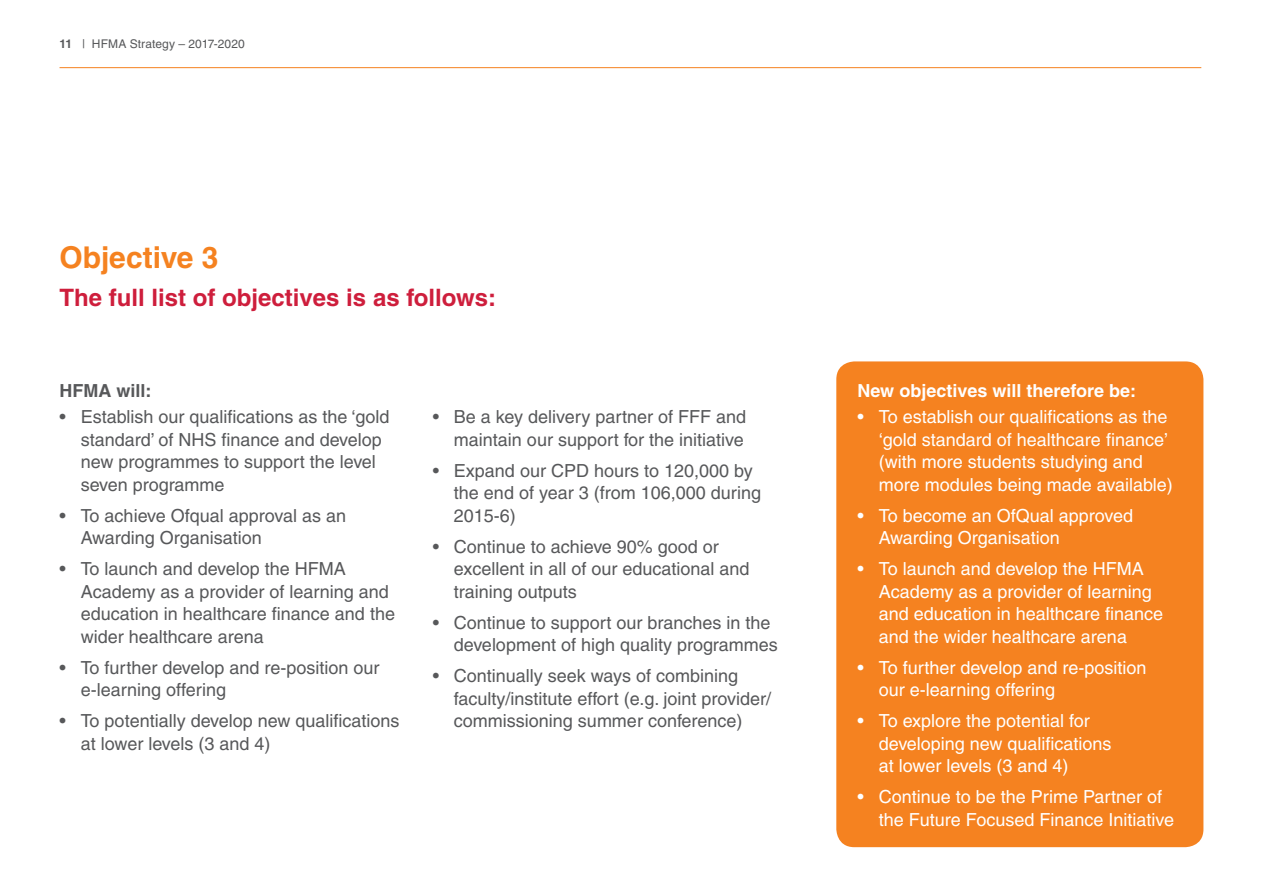
<style>
.page{position:relative;width:1263px;height:893px;background:#fff}
.page>*{position:absolute;margin:0;border:0;box-sizing:border-box;transform-origin:0 0}
.Main_heading{font:700 30px "Helvetica";color:#f58220}
.Sub_heading_1{font:700 24px "Helvetica";color:#ce1e3c}
.Body_copy{font:18px/22.5px "Helvetica";color:#57585a}
.Body_copy-2{font:18px/22.5px "Helvetica";color:#fff}
.Sub_heading_1-2{font:700 18px "Helvetica";color:#fff}
.Sub_heading_1-3{font:700 18px "Helvetica";color:#57585a}
.t1{font:12px "Helvetica";letter-spacing:.01em;color:#57585a}
.s1{font-weight:700}
</style>
<div class="page">
<hr style="left:60px;top:67px;width:1141px;height:1px;background:#f58220">
<div style="left:836px;top:361px;width:367px;height:486px;background:#f58220;border-radius:18px"></div>
<p class="t1" style="left:60px;top:36px;width:187px"><span class="s1">11</span> | HFMA Strategy – 2017-2020</p>
<p class="Main_heading" style="left:60px;top:239px;width:160px">Objective 3</p>
<p class="Sub_heading_1" style="left:60px;top:282px;width:438px">The full list of objectives is as follows:</p>
<p class="Sub_heading_1-3" style="left:60px;top:379px;width:93px">HFMA will:</p>
<p class="Body_copy" style="left:81px;top:406px;width:310px;text-indent:-21px">• Establish our qualifications as the ‘gold standard’ of NHS finance and develop new programmes to support the level seven programme</p>
<p class="Body_copy" style="left:81px;top:504px;width:267px;text-indent:-21px">• To achieve Ofqual approval as an<br>Awarding Organisation</p>
<p class="Body_copy" style="left:81px;top:558px;width:316px;text-indent:-21px">• To launch and develop the HFMA<br>Academy as a provider of learning and education in healthcare finance and the wider healthcare arena</p>
<p class="Body_copy" style="left:81px;top:656px;width:300px;text-indent:-21px">• To further develop and re-position our e-learning offering</p>
<p class="Body_copy" style="left:81px;top:710px;width:320px;text-indent:-21px">• To potentially develop new qualifications at lower levels (3 and 4)</p>
<p class="Body_copy" style="left:433px;top:406px;width:315px;text-align:right">• Be a key delivery partner of FFF and maintain our support for the initiative</p>
<p class="Body_copy" style="left:454px;top:459px;width:309px;text-indent:-21px">• Expand our CPD hours to 120,000 by the end of year 3 (from 106,000 during<br>2015-6)</p>
<p class="Body_copy" style="left:454px;top:535px;width:297px;text-indent:-21px">• Continue to achieve 90% good or excellent in all of our educational and training outputs</p>
<p class="Body_copy" style="left:454px;top:611px;width:325px;text-indent:-21px">• Continue to support our branches in the development of high quality programmes</p>
<p class="Body_copy" style="left:454px;top:665px;width:319px;text-indent:-21px">• Continually seek ways of combining faculty/institute effort (e.g. joint provider/ commissioning summer conference)</p>
<p class="Sub_heading_1-2" style="left:857px;top:379px;width:280px">New objectives will therefore be:</p>
<p class="Body_copy-2" style="left:879px;top:406px;width:295px;text-indent:-21px">• To establish our qualifications as the ‘gold standard of healthcare finance’ (with more students studying and more modules being made available)</p>
<p class="Body_copy-2" style="left:879px;top:504px;width:256px;text-indent:-21px">• To become an OfQual approved<br>Awarding Organisation</p>
<p class="Body_copy-2" style="left:879px;top:558px;width:286px;text-indent:-21px">• To launch and develop the HFMA<br>Academy as a provider of learning and education in healthcare finance and the wider healthcare arena</p>
<p class="Body_copy-2" style="left:879px;top:656px;width:269px;text-indent:-21px">• To further develop and re-position our e-learning offering</p>
<p class="Body_copy-2" style="left:879px;top:710px;width:234px;text-indent:-21px">• To explore the potential for developing new qualifications at lower levels (3 and 4)</p>
<p class="Body_copy-2" style="left:879px;top:786px;width:297px;text-indent:-21px">• Continue to be the Prime Partner of the Future Focused Finance Initiative</p>
</div>
